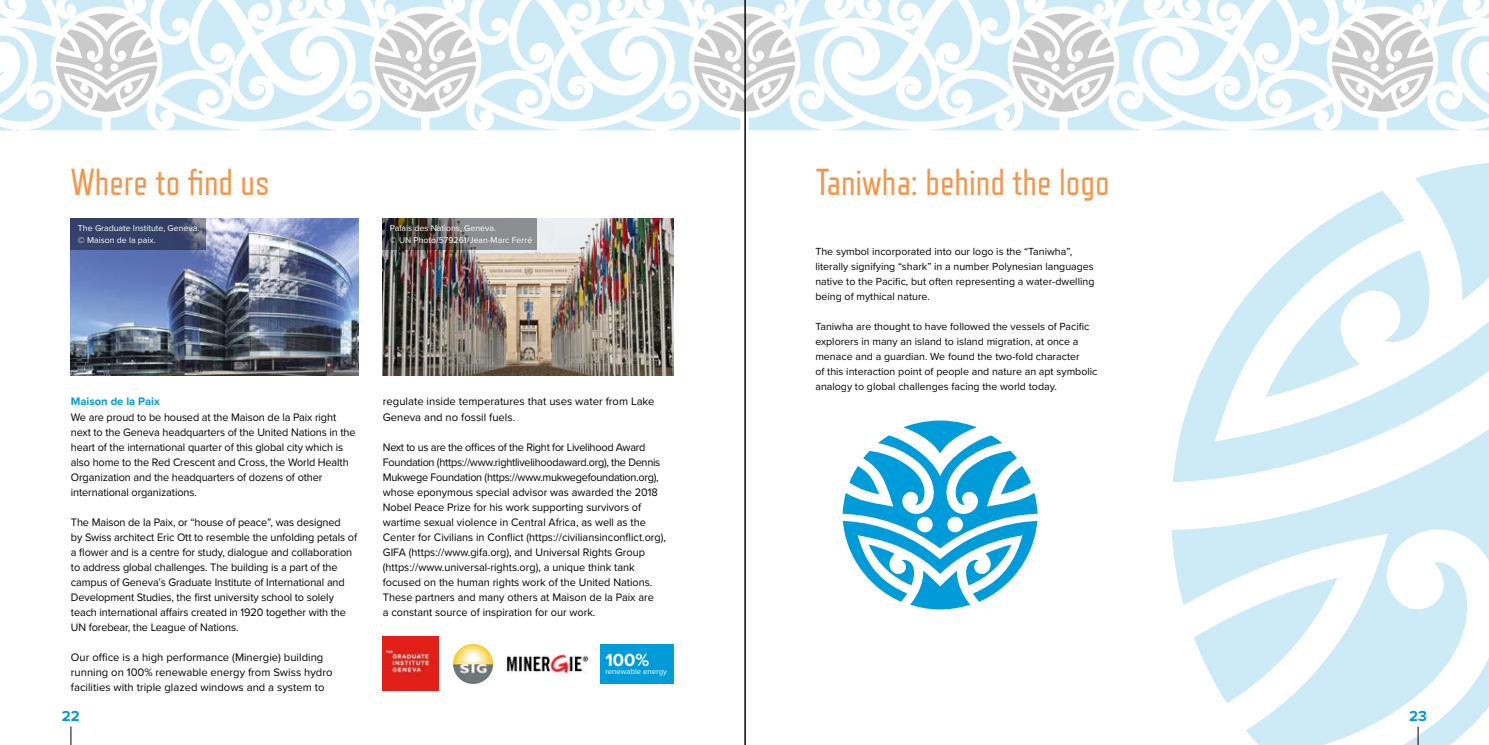
<style>
.page{position:relative;width:1489px;height:745px;background:#fff}
.page>*{position:absolute;margin:0;border:0;box-sizing:border-box;transform-origin:0 0}
.t1{font:37.5px "Refrigerator Deluxe";color:#f4954a}
.t2{font:700 18.25px "Proxima Nova";color:#fff}
.t3{font:700 15px "Proxima Nova";color:#009bd9}
.t4{font:11.25px/15px "Proxima Nova";letter-spacing:-.01em;color:#000}
.t5{font:700 11.25px "Proxima Nova";color:#009bd9}
.t6{font:10.62px/15px "Proxima Nova";color:#000}
.t7{font:8.75px/11.2px "Proxima Nova";color:#fff}
.t8{font:7.75px "Proxima Nova";color:#fff}
</style>
<div class="page">
<img style="left:71px;top:218px;width:287px;height:157px">
<img style="left:383px;top:218px;width:290px;height:157px">
<svg style="left:842px;top:420px;width:195px;height:189px"></svg>
<svg style="left:71px;top:218px;width:135px;height:31px;background:#3a456b"></svg>
<img style="left:383px;top:636px;width:55px;height:54px">
<img style="left:506px;top:654px;width:83px;height:18px">
<img style="left:383px;top:218px;width:154px;height:31px">
<div style="left:600px;top:643px;width:73px;height:39px;background:#009bd9"></div>
<img style="left:453px;top:643px;width:40px;height:40px;border-radius:20px">
<svg style="left:1415px;top:163px;width:73px;height:27px"></svg>
<svg style="left:1188px;top:190px;width:300px;height:215px"></svg>
<svg style="left:1171px;top:405px;width:317px;height:339px;fill:#cdebf7"></svg>
<svg style="left:1365px;top:715px;width:123px;height:29px"></svg>
<svg style="left:71px;top:726px;width:1px;height:18px"></svg>
<svg style="left:0;top:0;width:1488px;height:130px"></svg>
<hr style="left:745px;top:0;width:1px;height:744px;background:#000">
<h1 class="t1" style="left:71px;top:160px;width:200px">Where to find us</h1>
<p class="t7" style="left:78px;top:223px;width:123px">The Graduate Institute, Geneva. © Maison de la paix.</p>
<p class="t7" style="left:390px;top:223px;width:144px">Palais des Nations, Geneva.<br>© UN Photo/579261/Jean-Marc Ferré</p>
<p class="t5" style="left:71px;top:395px;width:90px">Maison de la Paix</p>
<p class="t4" style="left:71px;top:409px;width:286px">We are proud to be housed at the Maison de la Paix right next to the Geneva headquarters of the United Nations in the heart of the international quarter of this global city which is also home to the Red Crescent and Cross, the World Health Organization and the headquarters of dozens of other international organizations.</p>
<p class="t4" style="left:71px;top:514px;width:288px">The Maison de la Paix, or “house of peace”, was designed<br>by Swiss architect Eric Ott to resemble the unfolding petals of a flower and is a centre for study, dialogue and collaboration to address global challenges. The building is a part of the campus of Geneva’s Graduate Institute of International and Development Studies, the first university school to solely teach international affairs created in 1920 together with the UN forebear, the League of Nations.</p>
<p class="t4" style="left:71px;top:649px;width:263px">Our office is a high performance (Minergie) building running on 100% renewable energy from Swiss hydro facilities with triple glazed windows and a system to</p>
<p class="t4" style="left:383px;top:394px;width:273px">regulate inside temperatures that uses water from Lake<br>Geneva and no fossil fuels.</p>
<p class="t4" style="left:383px;top:439px;width:284px">Next to us are the offices of the Right for Livelihood Award Foundation (https://www.rightlivelihoodaward.org), the Dennis Mukwege Foundation (https://www.mukwegefoundation.org), whose eponymous special advisor was awarded the 2018<br>Nobel Peace Prize for his work supporting survivors of wartime sexual violence in Central Africa, as well as the Center for Civilians in Conflict (https://civiliansinconflict.org), GIFA (https://www.gifa.org), and Universal Rights Group (https://www.universal-rights.org), a unique think tank focused on the human rights work of the United Nations.<br>These partners and many others at Maison de la Paix are<br>a constant source of inspiration for our work.</p>
<h2 class="t2" style="left:605px;top:648px;width:45px">100%</h2>
<p class="t8" style="left:605px;top:666px;width:63px">renewable energy</p>
<h1 class="t1" style="left:815px;top:160px;width:296px">Taniwha: behind the logo</h1>
<p class="t6" style="left:815px;top:244px;width:280px">The symbol incorporated into our logo is the “Taniwha”, literally signifying “shark” in a number Polynesian languages native to the Pacific, but often representing a water-dwelling being of mythical nature.</p>
<p class="t6" style="left:815px;top:319px;width:283px">Taniwha are thought to have followed the vessels of Pacific explorers in many an island to island migration, at once a menace and a guardian. We found the two-fold character<br>of this interaction point of people and nature an apt symbolic analogy to global challenges facing the world today.</p>
<h3 class="t3" style="left:62px;top:706px;width:19px">22</h3>
<h3 class="t3" style="left:1408px;top:706px;width:19px">23</h3>
</div>
